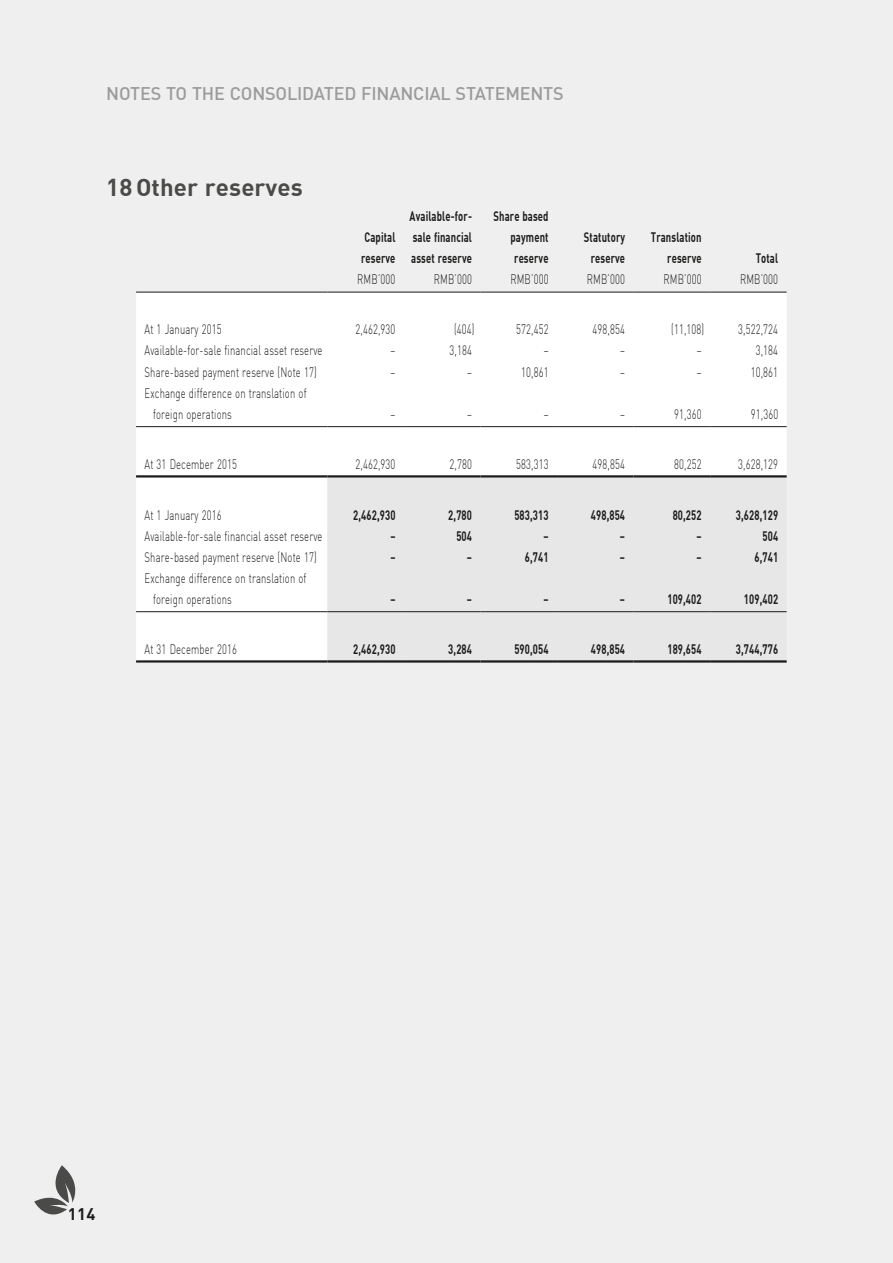
<style>
.page{position:relative;width:893px;height:1263px;background:#efefef}
.page>*{position:absolute;margin:0;border:0;box-sizing:border-box;transform-origin:0 0}
.t1{font:700 24px "DIN";letter-spacing:.005em;color:#4a4a49}
.t2{font:500 18px "DIN";letter-spacing:-.01em;color:#9b9b9a}
.t3{font:700 16.5px "DIN";color:#1c1c1b}
.t4{font:300 13.5px/21px "DIN";letter-spacing:.015em;color:#1c1c1b;scale:.7 1}
.t5{font:700 13.5px/21px "DIN";letter-spacing:.015em;color:#1c1c1b;text-align:justify;scale:.7 1}
</style>
<div class="page">
<svg style="left:34px;top:1165px;width:42px;height:50px"></svg>
<div style="left:136px;top:293px;width:651px;height:367px;background:#fff"></div>
<svg style="left:327px;top:477px;width:460px;height:183px"></svg>
<hr style="left:136px;top:292px;width:191px;height:1px;background:#1c1c1b">
<hr style="left:327px;top:292px;width:77px;height:1px;background:#1c1c1b">
<hr style="left:404px;top:292px;width:76px;height:1px;background:#1c1c1b">
<hr style="left:480px;top:292px;width:77px;height:1px;background:#1c1c1b">
<hr style="left:557px;top:292px;width:77px;height:1px;background:#1c1c1b">
<hr style="left:634px;top:292px;width:76px;height:1px;background:#1c1c1b">
<hr style="left:710px;top:292px;width:77px;height:1px;background:#1c1c1b">
<hr style="left:136px;top:426px;width:191px;height:1px;background:#1c1c1b">
<hr style="left:327px;top:426px;width:77px;height:1px;background:#1c1c1b">
<hr style="left:404px;top:426px;width:76px;height:1px;background:#1c1c1b">
<hr style="left:480px;top:426px;width:77px;height:1px;background:#1c1c1b">
<hr style="left:557px;top:426px;width:77px;height:1px;background:#1c1c1b">
<hr style="left:634px;top:426px;width:76px;height:1px;background:#1c1c1b">
<hr style="left:710px;top:426px;width:77px;height:1px;background:#1c1c1b">
<hr style="left:136px;top:475px;width:191px;height:2px;background:#1c1c1b">
<hr style="left:327px;top:475px;width:77px;height:2px;background:#1c1c1b">
<hr style="left:404px;top:475px;width:76px;height:2px;background:#1c1c1b">
<hr style="left:480px;top:475px;width:77px;height:2px;background:#1c1c1b">
<hr style="left:557px;top:475px;width:77px;height:2px;background:#1c1c1b">
<hr style="left:634px;top:475px;width:76px;height:2px;background:#1c1c1b">
<hr style="left:710px;top:475px;width:77px;height:2px;background:#1c1c1b">
<hr style="left:136px;top:611px;width:191px;height:1px;background:#1c1c1b">
<hr style="left:327px;top:611px;width:77px;height:1px;background:#1c1c1b">
<hr style="left:404px;top:611px;width:76px;height:1px;background:#1c1c1b">
<hr style="left:480px;top:611px;width:77px;height:1px;background:#1c1c1b">
<hr style="left:557px;top:611px;width:77px;height:1px;background:#1c1c1b">
<hr style="left:634px;top:611px;width:76px;height:1px;background:#1c1c1b">
<hr style="left:710px;top:611px;width:77px;height:1px;background:#1c1c1b">
<hr style="left:136px;top:660px;width:191px;height:3px;background:#1c1c1b">
<hr style="left:327px;top:660px;width:77px;height:3px;background:#1c1c1b">
<hr style="left:404px;top:660px;width:76px;height:3px;background:#1c1c1b">
<hr style="left:480px;top:660px;width:77px;height:3px;background:#1c1c1b">
<hr style="left:557px;top:660px;width:77px;height:3px;background:#1c1c1b">
<hr style="left:634px;top:660px;width:76px;height:3px;background:#1c1c1b">
<hr style="left:710px;top:660px;width:77px;height:3px;background:#1c1c1b">
<h2 class="t2" style="left:106px;top:82px;width:459px">NOTES TO THE CONSOLIDATED FINANCIAL STATEMENTS</h2>
<h1 class="t1" style="left:106px;top:171px;width:198px">18Other reserves</h1>
<p class="t5" style="left:361px;top:226px;width:51px">Capital reserve</p>
<p class="t5" style="left:410px;top:205px;width:91px">Available-for&shy;sale financial asset reserve</p>
<p class="t5" style="left:511px;top:205px;width:56px;text-indent:-17px">Share based payment reserve</p>
<p class="t5" style="left:584px;top:226px;width:60px;text-align:center">Statutory reserve</p>
<p class="t5" style="left:651px;top:226px;width:74px;text-align:right">Translation reserve</p>
<p class="t5" style="left:756px;top:247px;width:34px">Total</p>
<p class="t4" style="left:357px;top:268px;width:56px">RMB’000</p>
<p class="t4" style="left:434px;top:268px;width:56px">RMB’000</p>
<p class="t4" style="left:510px;top:268px;width:56px">RMB’000</p>
<p class="t4" style="left:587px;top:268px;width:56px">RMB’000</p>
<p class="t4" style="left:663px;top:268px;width:56px">RMB’000</p>
<p class="t4" style="left:740px;top:268px;width:56px">RMB’000</p>
<p class="t4" style="left:145px;top:319px;width:112px">At 1 January 2015</p>
<p class="t4" style="left:355px;top:319px;width:59px">2,462,930</p>
<p class="t4" style="left:454px;top:319px;width:31px">(404)</p>
<p class="t4" style="left:516px;top:319px;width:48px">572,452</p>
<p class="t4" style="left:593px;top:319px;width:48px">498,854</p>
<p class="t4" style="left:671px;top:319px;width:49px">(11,108)</p>
<p class="t4" style="left:738px;top:319px;width:59px">3,522,724</p>
<p class="t4" style="left:145px;top:340px;width:256px">Available-for-sale financial asset reserve</p>
<p class="t4" style="left:391px;top:340px;width:8px">–</p>
<p class="t4" style="left:450px;top:340px;width:34px">3,184</p>
<p class="t4" style="left:544px;top:340px;width:8px">–</p>
<p class="t4" style="left:620px;top:340px;width:8px">–</p>
<p class="t4" style="left:697px;top:340px;width:8px">–</p>
<p class="t4" style="left:756px;top:340px;width:34px">3,184</p>
<p class="t4" style="left:145px;top:361px;width:247px">Share-based payment reserve (Note 17)</p>
<p class="t4" style="left:391px;top:361px;width:8px">–</p>
<p class="t4" style="left:467px;top:361px;width:8px">–</p>
<p class="t4" style="left:521px;top:361px;width:41px">10,861</p>
<p class="t4" style="left:620px;top:361px;width:8px">–</p>
<p class="t4" style="left:697px;top:361px;width:8px">–</p>
<p class="t4" style="left:751px;top:361px;width:41px">10,861</p>
<p class="t4" style="left:153px;top:382px;width:221px;text-indent:-9px">Exchange difference on translation of foreign operations</p>
<p class="t4" style="left:391px;top:403px;width:8px">–</p>
<p class="t4" style="left:467px;top:403px;width:8px">–</p>
<p class="t4" style="left:544px;top:403px;width:8px">–</p>
<p class="t4" style="left:620px;top:403px;width:8px">–</p>
<p class="t4" style="left:674px;top:403px;width:41px">91,360</p>
<p class="t4" style="left:751px;top:403px;width:41px">91,360</p>
<p class="t4" style="left:145px;top:453px;width:133px">At 31 December 2015</p>
<p class="t4" style="left:355px;top:453px;width:59px">2,462,930</p>
<p class="t4" style="left:450px;top:453px;width:34px">2,780</p>
<p class="t4" style="left:516px;top:453px;width:48px">583,313</p>
<p class="t4" style="left:593px;top:453px;width:48px">498,854</p>
<p class="t4" style="left:674px;top:453px;width:41px">80,252</p>
<p class="t4" style="left:738px;top:453px;width:59px">3,628,129</p>
<p class="t4" style="left:145px;top:504px;width:112px">At 1 January 2016</p>
<p class="t5" style="left:353px;top:504px;width:62px">2,462,930</p>
<p class="t5" style="left:448px;top:504px;width:35px">2,780</p>
<p class="t5" style="left:514px;top:504px;width:50px">583,313</p>
<p class="t5" style="left:591px;top:504px;width:50px">498,854</p>
<p class="t5" style="left:673px;top:504px;width:43px">80,252</p>
<p class="t5" style="left:736px;top:504px;width:62px">3,628,129</p>
<p class="t4" style="left:145px;top:525px;width:256px">Available-for-sale financial asset reserve</p>
<p class="t5" style="left:390px;top:525px;width:9px">–</p>
<p class="t5" style="left:456px;top:525px;width:24px">504</p>
<p class="t5" style="left:543px;top:525px;width:9px">–</p>
<p class="t5" style="left:620px;top:525px;width:9px">–</p>
<p class="t5" style="left:696px;top:525px;width:9px">–</p>
<p class="t5" style="left:762px;top:525px;width:24px">504</p>
<p class="t4" style="left:145px;top:546px;width:247px">Share-based payment reserve (Note 17)</p>
<p class="t5" style="left:390px;top:546px;width:9px">–</p>
<p class="t5" style="left:467px;top:546px;width:9px">–</p>
<p class="t5" style="left:525px;top:546px;width:35px">6,741</p>
<p class="t5" style="left:620px;top:546px;width:9px">–</p>
<p class="t5" style="left:696px;top:546px;width:9px">–</p>
<p class="t5" style="left:754px;top:546px;width:35px">6,741</p>
<p class="t4" style="left:153px;top:567px;width:221px;text-indent:-9px">Exchange difference on translation of foreign operations</p>
<p class="t5" style="left:390px;top:588px;width:9px">–</p>
<p class="t5" style="left:467px;top:588px;width:9px">–</p>
<p class="t5" style="left:543px;top:588px;width:9px">–</p>
<p class="t5" style="left:620px;top:588px;width:9px">–</p>
<p class="t5" style="left:667px;top:588px;width:50px">109,402</p>
<p class="t5" style="left:744px;top:588px;width:50px">109,402</p>
<p class="t4" style="left:145px;top:639px;width:133px">At 31 December 2016</p>
<p class="t5" style="left:353px;top:638px;width:62px">2,462,930</p>
<p class="t5" style="left:448px;top:638px;width:35px">3,284</p>
<p class="t5" style="left:514px;top:638px;width:50px">590,054</p>
<p class="t5" style="left:591px;top:638px;width:50px">498,854</p>
<p class="t5" style="left:667px;top:638px;width:50px">189,654</p>
<p class="t5" style="left:736px;top:638px;width:62px">3,744,776</p>
<p class="t3" style="left:68px;top:1203px;width:29px">114</p>
</div>
